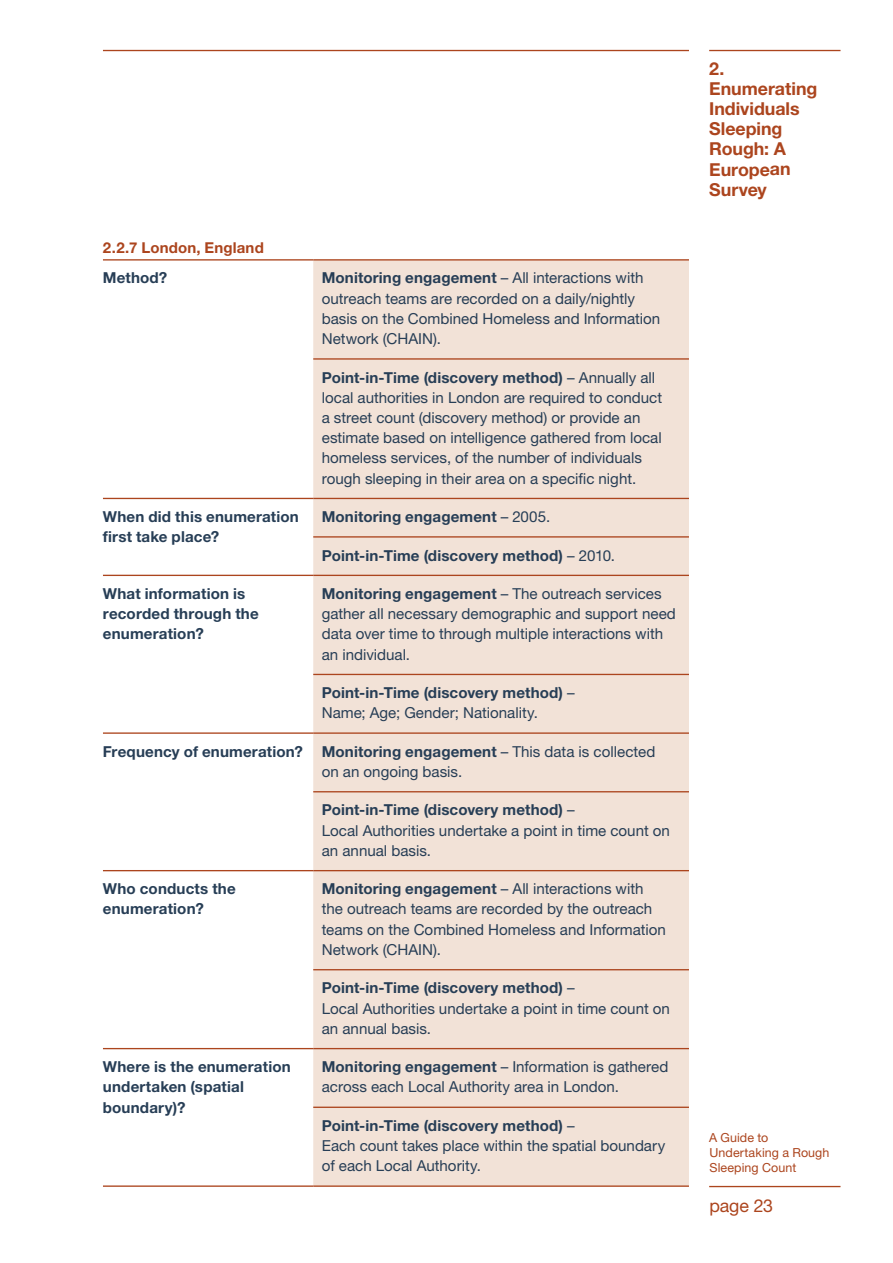
<style>
.page{position:relative;width:893px;height:1263px;background:#fff}
.page>*{position:absolute;margin:0;border:0;box-sizing:border-box;transform-origin:0 0}
.t1{font:700 17.85px/20.2px "Helvetica Neue LT Std";letter-spacing:-.005em;color:#ac451e}
.t2{font:17.85px "Helvetica Neue LT Std";letter-spacing:-.01em;color:#ac451e}
.t3{font:15.15px/20.2px "Helvetica Neue LT Std";color:#273e56}
.t4{font:700 15.15px/20.2px "Helvetica Neue LT Std";letter-spacing:.01em;color:#273e56}
.t5{font:700 15px "Helvetica Neue LT Std";letter-spacing:.01em;color:#ac451e}
.t6{font:12.45px/15.1px "Helvetica Neue LT Std";letter-spacing:.005em;color:#ac451e}
.s1{font-weight:700}
.s2{font-weight:400}
</style>
<div class="page">
<div style="left:313px;top:261px;width:376px;height:924px;background:#f2e2d7"></div>
<hr style="left:103px;top:259px;width:210px;height:2px;background:#ac451e">
<hr style="left:313px;top:259px;width:376px;height:2px;background:#ac451e">
<hr style="left:103px;top:498px;width:210px;height:1px;background:#ac451e">
<hr style="left:103px;top:575px;width:210px;height:1px;background:#ac451e">
<hr style="left:103px;top:732px;width:210px;height:2px;background:#ac451e">
<hr style="left:103px;top:870px;width:210px;height:1px;background:#ac451e">
<hr style="left:103px;top:1048px;width:210px;height:1px;background:#ac451e">
<hr style="left:103px;top:1185px;width:210px;height:2px;background:#ac451e">
<hr style="left:313px;top:358px;width:376px;height:2px;background:#ac451e">
<hr style="left:313px;top:498px;width:376px;height:1px;background:#ac451e">
<hr style="left:313px;top:536px;width:376px;height:2px;background:#ac451e">
<hr style="left:313px;top:575px;width:376px;height:1px;background:#ac451e">
<hr style="left:313px;top:674px;width:376px;height:1px;background:#ac451e">
<hr style="left:313px;top:732px;width:376px;height:2px;background:#ac451e">
<hr style="left:313px;top:791px;width:376px;height:1px;background:#ac451e">
<hr style="left:313px;top:870px;width:376px;height:1px;background:#ac451e">
<hr style="left:313px;top:969px;width:376px;height:1px;background:#ac451e">
<hr style="left:313px;top:1048px;width:376px;height:1px;background:#ac451e">
<hr style="left:313px;top:1106px;width:376px;height:2px;background:#ac451e">
<hr style="left:313px;top:1185px;width:376px;height:2px;background:#ac451e">
<hr style="left:103px;top:50px;width:586px;height:1px;background:#ac451e">
<hr style="left:709px;top:50px;width:131px;height:1px;background:#ac451e">
<hr style="left:709px;top:1186px;width:131px;height:1px;background:#ac451e">
<p class="t5" style="left:103px;top:239px;width:162px">2.2.7 London, England</p>
<p class="t4" style="left:103px;top:268px;width:66px">Method?</p>
<p class="t3" style="left:322px;top:268px;width:340px"><span class="s1">Monitoring engagement</span> – All interactions with outreach teams are recorded on a daily/nightly basis on the Combined Homeless and Information Network (CHAIN).</p>
<p class="t3" style="left:322px;top:367px;width:342px"><span class="s1">Point-in-Time (discovery method)</span> – Annually all local authorities in London are required to conduct a street count (discovery method) or provide an estimate based on intelligence gathered from local homeless services, of the number of individuals rough sleeping in their area on a specific night.</p>
<p class="t4" style="left:103px;top:506px;width:197px">When did this enumeration first take place?</p>
<p class="t4" style="left:322px;top:506px;width:230px">Monitoring engagement <span class="s2">– 2005.</span></p>
<p class="t4" style="left:322px;top:545px;width:295px">Point-in-Time (discovery method) <span class="s2">– 2010.</span></p>
<p class="t4" style="left:103px;top:583px;width:157px">What information is recorded through the enumeration?</p>
<p class="t3" style="left:322px;top:583px;width:356px"><span class="s1">Monitoring engagement</span> – The outreach services gather all necessary demographic and support need data over time to through multiple interactions with an individual.</p>
<p class="t4" style="left:322px;top:682px;width:255px">Point-in-Time (discovery method) <span class="s2">–<br>Name; Age; Gender; Nationality.</span></p>
<p class="t4" style="left:322px;top:741px;width:335px;text-indent:-219px">Frequency of enumeration? Monitoring engagement <span class="s2">– This data is collected on an ongoing basis.</span></p>
<p class="t3" style="left:322px;top:800px;width:350px"><span class="s1">Point-in-Time (discovery method)</span> –<br>Local Authorities undertake a point in time count on an annual basis.</p>
<p class="t4" style="left:103px;top:878px;width:134px">Who conducts the enumeration?</p>
<p class="t3" style="left:322px;top:878px;width:346px"><span class="s1">Monitoring engagement</span> – All interactions with the outreach teams are recorded by the outreach teams on the Combined Homeless and Information Network (CHAIN).</p>
<p class="t3" style="left:322px;top:977px;width:350px"><span class="s1">Point-in-Time (discovery method)</span> –<br>Local Authorities undertake a point in time count on an annual basis.</p>
<p class="t4" style="left:103px;top:1056px;width:189px">Where is the enumeration undertaken (spatial boundary)?</p>
<p class="t3" style="left:322px;top:1056px;width:348px"><span class="s1">Monitoring engagement</span> – Information is gathered across each Local Authority area in London.</p>
<p class="t3" style="left:322px;top:1115px;width:345px"><span class="s1">Point-in-Time (discovery method)</span> –<br>Each count takes place within the spatial boundary of each Local Authority.</p>
<p class="t1" style="left:709px;top:58px;width:110px">2.<br>Enumerating<br>Individuals<br>Sleeping<br>Rough: A<br>European<br>Survey</p>
<p class="t6" style="left:709px;top:1129px;width:122px">A Guide to<br>Undertaking a Rough<br>Sleeping Count</p>
<p class="t2" style="left:709px;top:1195px;width:65px">page 23</p>
</div>
